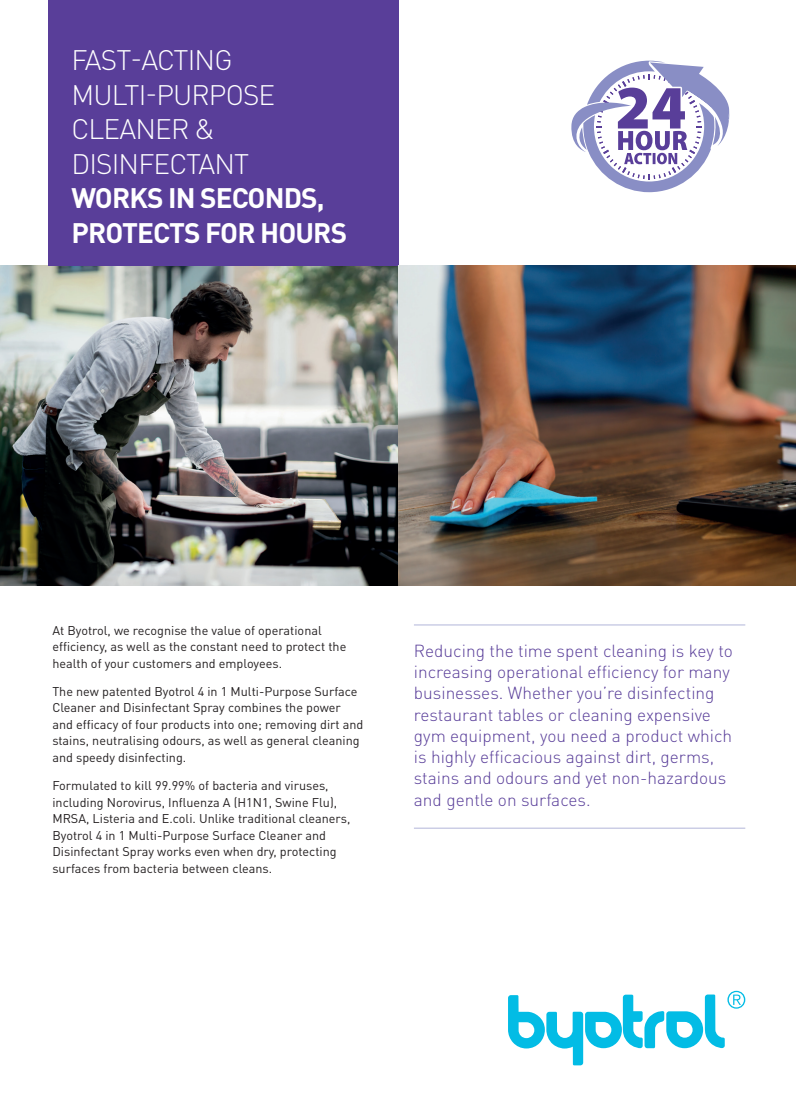
<style>
.page{position:relative;width:797px;height:1105px;background:#fff}
.page>*{position:absolute;margin:0;border:0;box-sizing:border-box;transform-origin:0 0}
.t1{font:300 27.88px/34.5px "DIN Pro";letter-spacing:-.03em;color:#fff}
.t2{font:700 27.88px/34.5px "DIN Pro";letter-spacing:-.03em;color:#fff}
.t3{font:300 17.25px/21.2px "DIN Pro";color:#593e99}
.t4{font:12.62px/16.6px "DIN Pro";color:#231f20}
</style>
<div class="page">
<img style="left:0;top:265px;width:795px;height:320px">
<div style="left:49px;top:0;width:350px;height:265px;background:#593e99"></div>
<hr style="left:414px;top:624px;width:331px;height:2px;background:#898ec5">
<hr style="left:414px;top:827px;width:331px;height:2px;background:#898ec5">
<svg style="left:508px;top:991px;width:237px;height:74px"></svg>
<svg style="left:571px;top:60px;width:159px;height:132px"></svg>
<h1 class="t1" style="left:71px;top:42px;width:205px">FAST-ACTING<br>MULTI-PURPOSE<br>CLEANER &amp;<br>DISINFECTANT</h1>
<h1 class="t2" style="left:71px;top:180px;width:277px">WORKS IN SECONDS,<br>PROTECTS FOR HOURS</h1>
<p class="t4" style="left:52px;top:621px;width:295px">At Byotrol, we recognise the value of operational efficiency, as well as the constant need to protect the health of your customers and employees.</p>
<p class="t4" style="left:52px;top:682px;width:312px">The new patented Byotrol 4 in 1 Multi-Purpose Surface Cleaner and Disinfectant Spray combines the power and efficacy of four products into one; removing dirt and stains, neutralising odours, as well as general cleaning and speedy disinfecting.</p>
<p class="t4" style="left:52px;top:777px;width:299px">Formulated to kill 99.99% of bacteria and viruses, including Norovirus, Influenza A (H1N1, Swine Flu), MRSA, Listeria and E.coli. Unlike traditional cleaners, Byotrol 4 in 1 Multi-Purpose Surface Cleaner and Disinfectant Spray works even when dry, protecting surfaces from bacteria between cleans.</p>
<p class="t3" style="left:414px;top:639px;width:320px">Reducing the time spent cleaning is key to increasing operational efficiency for many businesses. Whether you’re disinfecting restaurant tables or cleaning expensive gym equipment, you need a product which is highly efficacious against dirt, germs, stains and odours and yet non-hazardous and gentle on surfaces.</p>
</div>
